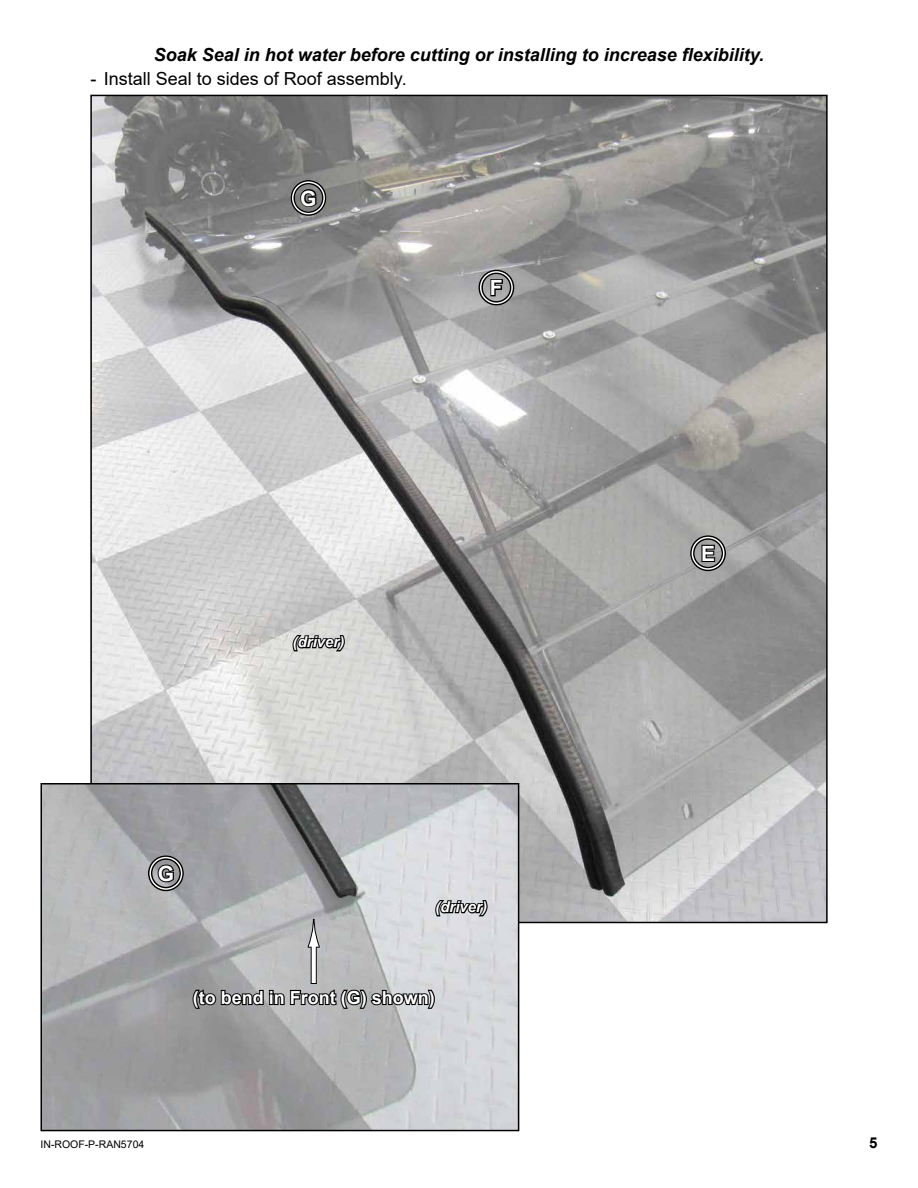
<style>
.page{position:relative;width:918px;height:1188px;background:#fff}
.page>*{position:absolute;margin:0;border:0;box-sizing:border-box;transform-origin:0 0}
.t1{font:700 21px "Arial";color:#fff}
.t2{font:italic 700 18px "Arial";color:#000}
.t3{font:18px "Arial";color:#000}
.t4{font:700 18px "Arial";color:#fff}
.t5{font:italic 700 15px "Arial";color:#fff}
.t6{font:700 15px "Arial";color:#000}
.t7{font:10.5px "Arial";color:#000}
</style>
<div class="page">
<img style="left:93px;top:98px;width:732px;height:822px">
<svg style="left:291px;top:634px;width:55px;height:19px"></svg>
<svg style="left:700px;top:544px;width:16px;height:19px"></svg>
<div style="left:690px;top:535px;width:36px;height:36px;border:4px solid #fff;border-radius:50%"></div>
<div style="left:690px;top:535px;width:36px;height:36px;border:1px solid #000;border-radius:50%"></div>
<div style="left:693px;top:538px;width:30px;height:30px;border:1px solid #000;border-radius:50%"></div>
<svg style="left:299px;top:188px;width:19px;height:21px"></svg>
<div style="left:291px;top:180px;width:35px;height:36px;border:4px solid #fff;border-radius:50%"></div>
<div style="left:291px;top:180px;width:35px;height:36px;border:1px solid #000;border-radius:50%"></div>
<div style="left:294px;top:183px;width:29px;height:30px;border:1px solid #000;border-radius:50%"></div>
<svg style="left:489px;top:278px;width:15px;height:19px"></svg>
<div style="left:478px;top:270px;width:36px;height:36px;border:4px solid #fff;border-radius:50%"></div>
<div style="left:478px;top:270px;width:36px;height:36px;border:1px solid #000;border-radius:50%"></div>
<div style="left:481px;top:273px;width:30px;height:30px;border:1px solid #000;border-radius:50%"></div>
<img style="left:43px;top:786px;width:473px;height:342px">
<div style="left:40px;top:783px;width:479px;height:348px;border:2px solid #000"></div>
<svg style="left:191px;top:987px;width:245px;height:24px;background:#6a6b6c"></svg>
<svg style="left:434px;top:899px;width:55px;height:19px"></svg>
<div style="left:311px;top:947px;width:5px;height:37px;background:#fff"></div>
<div style="left:311px;top:946px;width:6px;height:38px;border:1px solid #000"></div>
<svg style="left:307px;top:919px;width:13px;height:29px"></svg>
<svg style="left:156px;top:863px;width:19px;height:21px"></svg>
<div style="left:148px;top:855px;width:36px;height:36px;border:4px solid #fff;border-radius:50%"></div>
<div style="left:148px;top:855px;width:36px;height:36px;border:1px solid #000;border-radius:50%"></div>
<div style="left:151px;top:858px;width:30px;height:30px;border:1px solid #000;border-radius:50%"></div>
<p class="t2" style="left:154px;top:42px;width:612px">Soak Seal in hot water before cutting or installing to increase flexibility.</p>
<p class="t3" style="left:90px;top:66px;width:318px">- Install Seal to sides of Roof assembly.</p>
<p class="t1" style="left:300px;top:183px;width:18px">G</p>
<p class="t1" style="left:490px;top:273px;width:14px">F</p>
<p class="t5" style="left:293px;top:632px;width:53px">(driver)</p>
<p class="t1" style="left:158px;top:859px;width:18px">G</p>
<p class="t5" style="left:435px;top:897px;width:53px">(driver)</p>
<p class="t4" style="left:193px;top:985px;width:243px">(to bend in Front (G) shown)</p>
<p class="t1" style="left:701px;top:539px;width:16px">E</p>
<p class="t7" style="left:40px;top:1137px;width:105px">IN-ROOF-P-RAN5704</p>
<p class="t6" style="left:869px;top:1132px;width:10px">5</p>
</div>
